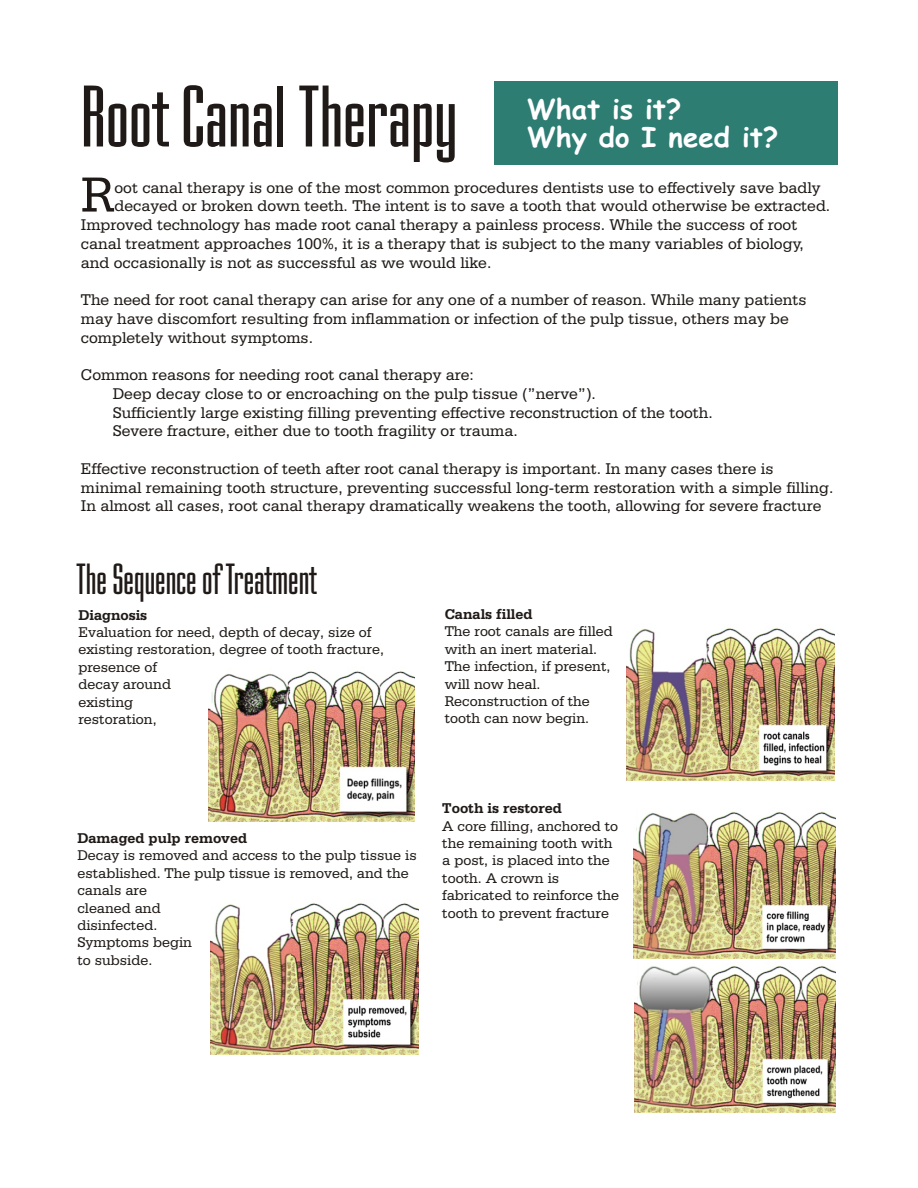
<style>
.page{position:relative;width:918px;height:1188px;background:#fff}
.page>*{position:absolute;margin:0;border:0;box-sizing:border-box;transform-origin:0 0}
.t1{font:91.35px "Mekanik LET";color:#1f1a17;scale:1.1 1}
.t2{font:52.35px "Serifa BT";color:#1f1a17}
.t3{font:45.6px "Mekanik LET";color:#1f1a17}
.t4{font:700 27.6px/28.3px "Comic Sans MS";color:#fff}
.t5{font:16.5px/18.8px "Serifa BT";color:#1f1a17}
.t6{font:15px/17.4px "Serifa BT";color:#1f1a17}
.t7{font:700 15px "Serifa BT";color:#1f1a17}
</style>
<div class="page">
<div style="left:494px;top:81px;width:344px;height:84px;background:#2e7d73"></div>
<img style="left:208px;top:670px;width:207px;height:151px">
<img style="left:210px;top:902px;width:208px;height:152px">
<img style="left:626px;top:627px;width:209px;height:153px">
<img style="left:634px;top:811px;width:202px;height:148px">
<img style="left:635px;top:965px;width:201px;height:147px">
<h1 class="t1" style="left:81px;top:86px;width:344px">Root Canal Therapy</h1>
<h3 class="t4" style="left:527px;top:98px;width:253px">What is it?<br>Why do I need it?</h3>
<h2 class="t2" style="left:81px;top:172px;width:35px">R</h2>
<p class="t5" style="left:114px;top:179px;width:708px">oot canal therapy is one of the most common procedures dentists use to effectively save badly</p>
<p class="t5" style="left:81px;top:198px;width:751px;text-indent:34px">decayed or broken down teeth. The intent is to save a tooth that would otherwise be extracted.<br>Improved technology has made root canal therapy a painless process. While the success of root canal treatment approaches 100%, it is a therapy that is subject to the many variables of biology, and occasionally is not as successful as we would like.</p>
<p class="t5" style="left:81px;top:291px;width:727px">The need for root canal therapy can arise for any one of a number of reason. While many patients may have discomfort resulting from inflammation or infection of the pulp tissue, others may be completely without symptoms.</p>
<p class="t5" style="left:113px;top:366px;width:602px;text-indent:-32px">Common reasons for needing root canal therapy are:<br>Deep decay close to or encroaching on the pulp tissue (”nerve”).<br>Sufficiently large existing filling preventing effective reconstruction of the tooth.<br>Severe fracture, either due to tooth fragility or trauma.</p>
<p class="t5" style="left:81px;top:460px;width:754px">Effective reconstruction of teeth after root canal therapy is important. In many cases there is minimal remaining tooth structure, preventing successful long-term restoration with a simple filling.<br>In almost all cases, root canal therapy dramatically weakens the tooth, allowing for severe fracture</p>
<h3 class="t3" style="left:76px;top:563px;width:242px">The Sequence of Treatment</h3>
<p class="t7" style="left:78px;top:608px;width:70px">Diagnosis</p>
<p class="t6" style="left:78px;top:624px;width:307px">Evaluation for need, depth of decay, size of existing restoration, degree of tooth fracture, presence of<br>decay around<br>existing<br>restoration,</p>
<p class="t7" style="left:445px;top:608px;width:89px">Canals filled</p>
<p class="t6" style="left:445px;top:624px;width:170px">The root canals are filled with an inert material.<br>The infection, if present, will now heal.<br>Reconstruction of the tooth can now begin.</p>
<p class="t7" style="left:77px;top:832px;width:171px">Damaged pulp removed</p>
<p class="t6" style="left:77px;top:848px;width:341px">Decay is removed and access to the pulp tissue is established. The pulp tissue is removed, and the canals are<br>cleaned and<br>disinfected.<br>Symptoms begin<br>to subside.</p>
<p class="t7" style="left:442px;top:802px;width:121px">Tooth is restored</p>
<p class="t6" style="left:442px;top:818px;width:178px">A core filling, anchored to the remaining tooth with a post, is placed into the tooth. A crown is fabricated to reinforce the tooth to prevent fracture</p>
</div>
